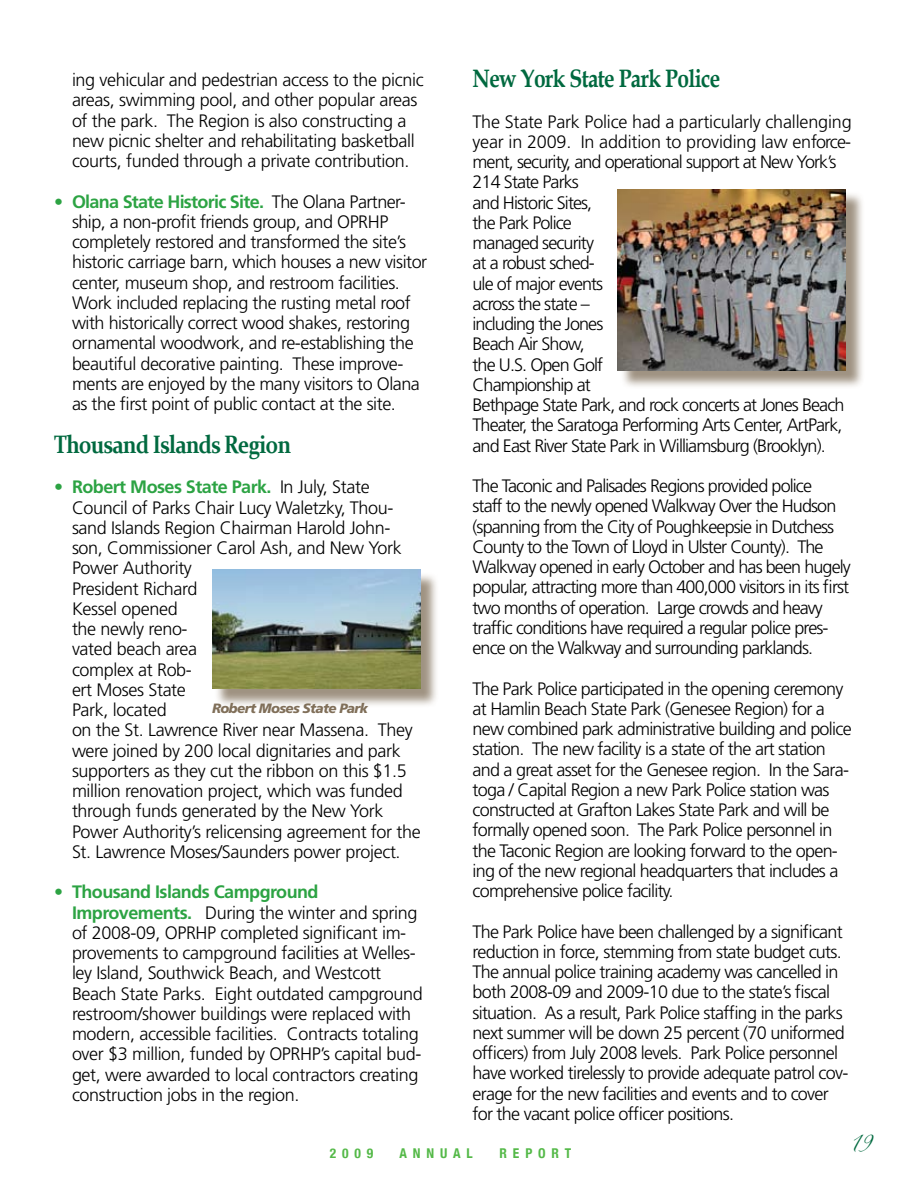
<style>
.page{position:relative;width:918px;height:1188px;background:#fff}
.page>*{position:absolute;margin:0;border:0;box-sizing:border-box;transform-origin:0 0}
.t1{font:700 25.2px "Book Antiqua";letter-spacing:-.03em;color:#00693f;scale:.83 1}
.t2{font:700 25.2px "Constantia";letter-spacing:-.03em;color:#00693f;scale:.83 1}
.t3{font:300 18px/20.2px "Frutiger";letter-spacing:-.04em;color:#000}
.t4{font:300 18px/20.2px "Frutiger";letter-spacing:-.02em;color:#000}
.t5{font:14.85px "Zapfino";color:#00693f;scale:.91 1}
.t6{font:italic 900 13.5px "Frutiger";letter-spacing:-.05em;color:#806f59}
.t7{font:700 condensed 13.5px "Helvetica Neue";letter-spacing:.435em;color:#54b948}
.s1{font-weight:700;color:#2ca343}
</style>
<div class="page">
<div style="left:620px;top:191px;width:251px;height:205px;background:#806f59;opacity:.75"></div>
<img style="left:618px;top:189px;width:228px;height:182px">
<div style="left:214px;top:572px;width:231px;height:149px;background:#806f59;opacity:.75"></div>
<img style="left:212px;top:569px;width:209px;height:120px">
<p class="t4" style="left:72px;top:70px;width:353px">ing vehicular and pedestrian access to the picnic areas, swimming pool, and other popular areas of the park. The Region is also constructing a new picnic shelter and rehabilitating basketball courts, funded through a private contribution.</p>
<p class="t3" style="left:72px;top:191px;width:357px;text-indent:-18px"><span class="s1">• Olana State Historic Site.</span> The Olana Partner&shy;ship, a non-profit friends group, and OPRHP completely restored and transformed the site’s historic carriage barn, which houses a new visitor center, museum shop, and restroom facilities.<br>Work included replacing the rusting metal roof with historically correct wood shakes, restoring ornamental woodwork, and re-establishing the beautiful decorative painting. These improve&shy;ments are enjoyed by the many visitors to Olana as the first point of public contact at the site.</p>
<h1 class="t2" style="left:54px;top:427px;width:287px">Thousand Islands Region</h1>
<p class="t4" style="left:72px;top:477px;width:350px;text-indent:-18px"><span class="s1">• Robert Moses State Park.</span> In July, State<br>Council of Parks Chair Lucy Waletzky, Thou&shy;sand Islands Region Chairman Harold John&shy;son, Commissioner Carol Ash, and New York<br>Power Authority<br>President Richard<br>Kessel opened<br>the newly reno-<br>vated beach area<br>complex at Rob-<br>ert Moses State<br>Park, located<br>on the St. Lawrence River near Massena. They were joined by 200 local dignitaries and park supporters as they cut the ribbon on this $1.5 million renovation project, which was funded through funds generated by the New York<br>Power Authority’s relicensing agreement for the<br>St. Lawrence Moses/Saunders power project.</p>
<p class="t4" style="left:72px;top:882px;width:352px;text-indent:-18px"><span class="s1">• Thousand Islands Campground Improvements.</span> During the winter and spring of 2008-09, OPRHP completed significant im&shy;provements to campground facilities at Welles&shy;ley Island, Southwick Beach, and Westcott Beach State Parks. Eight outdated campground restroom/shower buildings were replaced with modern, accessible facilities. Contracts totaling over $3 million, funded by OPRHP’s capital bud&shy;get, were awarded to local contractors creating construction jobs in the region.</p>
<p class="t6" style="left:212px;top:700px;width:157px">Robert Moses State Park</p>
<h1 class="t1" style="left:472px;top:64px;width:300px">New York State Park Police</h1>
<p class="t3" style="left:472px;top:111px;width:381px">The State Park Police had a particularly challenging year in 2009. In addition to providing law enforce&shy;ment, security, and operational support at New York’s<br>214 State Parks<br>and Historic Sites,<br>the Park Police<br>managed security<br>at a robust sched-<br>ule of major events<br>across the state –<br>including the Jones<br>Beach Air Show,<br>the U.S. Open Golf<br>Championship at<br>Bethpage State Park, and rock concerts at Jones Beach<br>Theater, the Saratoga Performing Arts Center, ArtPark, and East River State Park in Williamsburg (Brooklyn).</p>
<p class="t3" style="left:472px;top:476px;width:380px">The Taconic and Palisades Regions provided police<br>staff to the newly opened Walkway Over the Hudson (spanning from the City of Poughkeepsie in Dutchess County to the Town of Lloyd in Ulster County). The Walkway opened in early October and has been hugely popular, attracting more than 400,000 visitors in its first two months of operation. Large crowds and heavy traffic conditions have required a regular police pres&shy;ence on the Walkway and surrounding parklands.</p>
<p class="t3" style="left:472px;top:678px;width:381px">The Park Police participated in the opening ceremony at Hamlin Beach State Park (Genesee Region) for a new combined park administrative building and police station. The new facility is a state of the art station and a great asset for the Genesee region. In the Sara&shy;toga / Capital Region a new Park Police station was constructed at Grafton Lakes State Park and will be formally opened soon. The Park Police personnel in the Taconic Region are looking forward to the open&shy;ing of the new regional headquarters that includes a comprehensive police facility.</p>
<p class="t3" style="left:472px;top:921px;width:377px">The Park Police have been challenged by a significant reduction in force, stemming from state budget cuts.<br>The annual police training academy was cancelled in both 2008-09 and 2009-10 due to the state’s fiscal situation. As a result, Park Police staffing in the parks next summer will be down 25 percent (70 uniformed officers) from July 2008 levels. Park Police personnel have worked tirelessly to provide adequate patrol cov&shy;erage for the new facilities and events and to cover for the vacant police officer positions.</p>
<p class="t7" style="left:330px;top:1145px;width:45px">2009</p>
<p class="t7" style="left:399px;top:1145px;width:25px">A NN</p>
<p class="t7" style="left:440px;top:1145px;width:34px">UAL</p>
<p class="t7" style="left:500px;top:1145px;width:73px">REPOR T</p>
<p class="t5" style="left:850px;top:1137px;width:24px">19</p>
</div>
